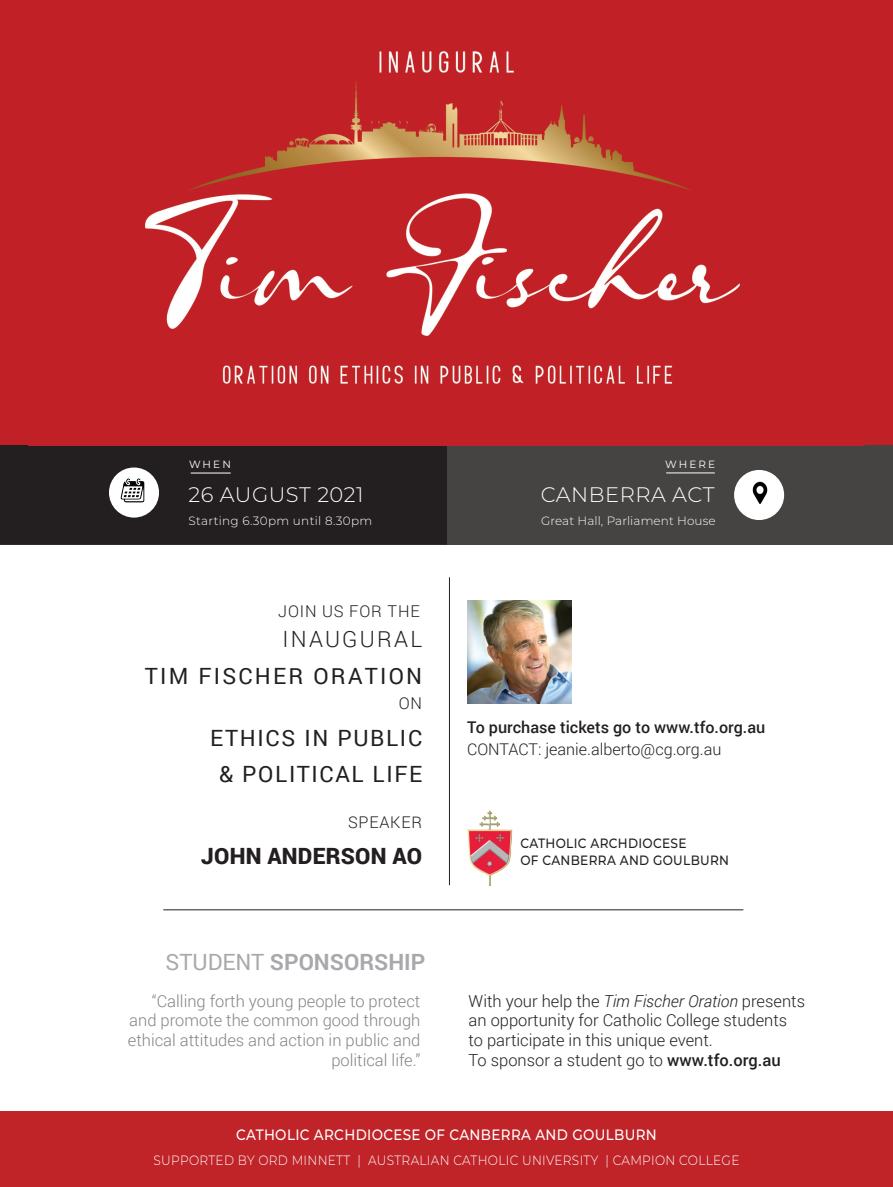
<style>
.page{position:relative;width:893px;height:1187px;background:#fff}
.page>*{position:absolute;margin:0;border:0;box-sizing:border-box;transform-origin:0 0}
.t1{font:22.35px "Roboto";letter-spacing:.075em;color:#231f20}
.t2{font:700 22.35px "Roboto";color:#a8a9ad}
.t3{font:22.35px "Roboto";letter-spacing:.1em;color:#231f20}
.t4{font:900 22.35px "Roboto";letter-spacing:.01em;color:#231f20}
.t5{font:300 22.35px "Roboto";letter-spacing:.1em;color:#231f20}
.t6{font:300 21px "Montserrat";letter-spacing:.025em;color:#fff}
.t7{font:300 16.5px/19.8px "Roboto";color:#231f20}
.t8{font:300 16.5px/19.8px "Roboto";color:#828487;text-align:right}
.t9{font:300 16.35px "Roboto";letter-spacing:.05em;color:#231f20}
.t10{font:500 16.2px "Roboto";color:#231f20}
.t11{font:300 16.2px "Roboto";color:#231f20}
.t12{font:300 16.2px "Roboto";letter-spacing:.05em;color:#231f20}
.t13{font:500 15px "Montserrat";letter-spacing:.025em;color:#fff;scale:.9 1}
.t14{font:300 13.5px "Montserrat";letter-spacing:.025em;color:#fff;scale:.9 1}
.t15{font:500 13.5px/16.2px "Montserrat";letter-spacing:.025em;color:#231f20;scale:.9 1}
.t16{font:300 12px "Montserrat";letter-spacing:.01em;color:#fff}
.t17{font:10.5px "Montserrat";letter-spacing:.2em;color:#fff}
.s1{font-weight:400}
.s2{font-style:italic}
.s3{font-weight:500}
</style>
<div class="page">
<div style="left:0;top:0;width:893px;height:446px;background:#c12027"></div>
<div style="left:1px;top:445px;width:446px;height:99px;background:#231f20"></div>
<div style="left:0;top:445px;width:447px;height:100px;border:2px solid #231f20"></div>
<div style="left:109px;top:467px;width:50px;height:50px;background:#fff;border-radius:50%"></div>
<hr style="left:191px;top:472px;width:40px;height:1px;background:#fff">
<div style="left:447px;top:445px;width:446px;height:100px;background:#464343"></div>
<div style="left:734px;top:470px;width:50px;height:50px;background:#fff;border-radius:50%"></div>
<hr style="left:666px;top:472px;width:49px;height:1px;background:#fff">
<img style="left:752px;top:481px;width:16px;height:23px">
<img style="left:120px;top:478px;width:25px;height:25px">
<div style="left:0;top:1110px;width:893px;height:76px;background:#c02328"></div>
<hr style="left:449px;top:577px;width:1px;height:308px;background:#231f20">
<img style="left:467px;top:600px;width:104px;height:104px">
<hr style="left:163px;top:909px;width:580px;height:1px;background:#231f20">
<img style="left:145px;top:51px;width:595px;height:333px">
<img style="left:467px;top:810px;width:46px;height:75px">
<p class="t17" style="left:189px;top:457px;width:43px">WHEN</p>
<p class="t6" style="left:188px;top:480px;width:177px">26 AUGUST 2021</p>
<p class="t16" style="left:188px;top:512px;width:185px">Starting 6.30pm until 8.30pm</p>
<p class="t9" style="left:278px;top:600px;width:143px">JOIN US FOR THE</p>
<p class="t5" style="left:282px;top:623px;width:141px">INAUGURAL</p>
<p class="t3" style="left:145px;top:660px;width:279px">TIM FISCHER ORATION</p>
<p class="t9" style="left:399px;top:692px;width:25px">ON</p>
<p class="t1" style="left:210px;top:722px;width:213px">ETHICS IN PUBLIC</p>
<p class="t1" style="left:219px;top:758px;width:204px">&amp; POLITICAL LIFE</p>
<p class="t12" style="left:348px;top:810px;width:76px">SPEAKER</p>
<p class="t4" style="left:201px;top:840px;width:223px">JOHN ANDERSON AO</p>
<p class="t2" style="left:165px;top:946px;width:261px"><span class="s1">STUDENT</span> SPONSORSHIP</p>
<p class="t8" style="left:128px;top:990px;width:294px">“Calling forth young people to protect and promote the common good through ethical attitudes and action in public and political life.”</p>
<p class="t17" style="left:665px;top:457px;width:52px">WHERE</p>
<p class="t6" style="left:541px;top:480px;width:175px">CANBERRA ACT</p>
<p class="t16" style="left:541px;top:512px;width:176px">Great Hall, Parliament House</p>
<p class="t10" style="left:467px;top:715px;width:300px">To purchase tickets go to www.tfo.org.au</p>
<p class="t11" style="left:467px;top:738px;width:256px">CONTACT: jeanie.alberto@cg.org.au</p>
<p class="t15" style="left:520px;top:835px;width:233px">CATHOLIC ARCHDIOCESE<br>OF CANBERRA AND GOULBURN</p>
<p class="t7" style="left:469px;top:990px;width:338px">With your help the <span class="s2">Tim Fischer Oration</span> presents an opportunity for Catholic College students to participate in this unique event.<br>To sponsor a student go to <span class="s3">www.tfo.org.au</span></p>
<p class="t13" style="left:236px;top:1123px;width:469px">CATHOLIC ARCHDIOCESE OF CANBERRA AND GOULBURN</p>
<p class="t14" style="left:154px;top:1150px;width:652px">SUPPORTED BY ORD MINNETT | AUSTRALIAN CATHOLIC UNIVERSITY | CAMPION COLLEGE</p>
</div>
